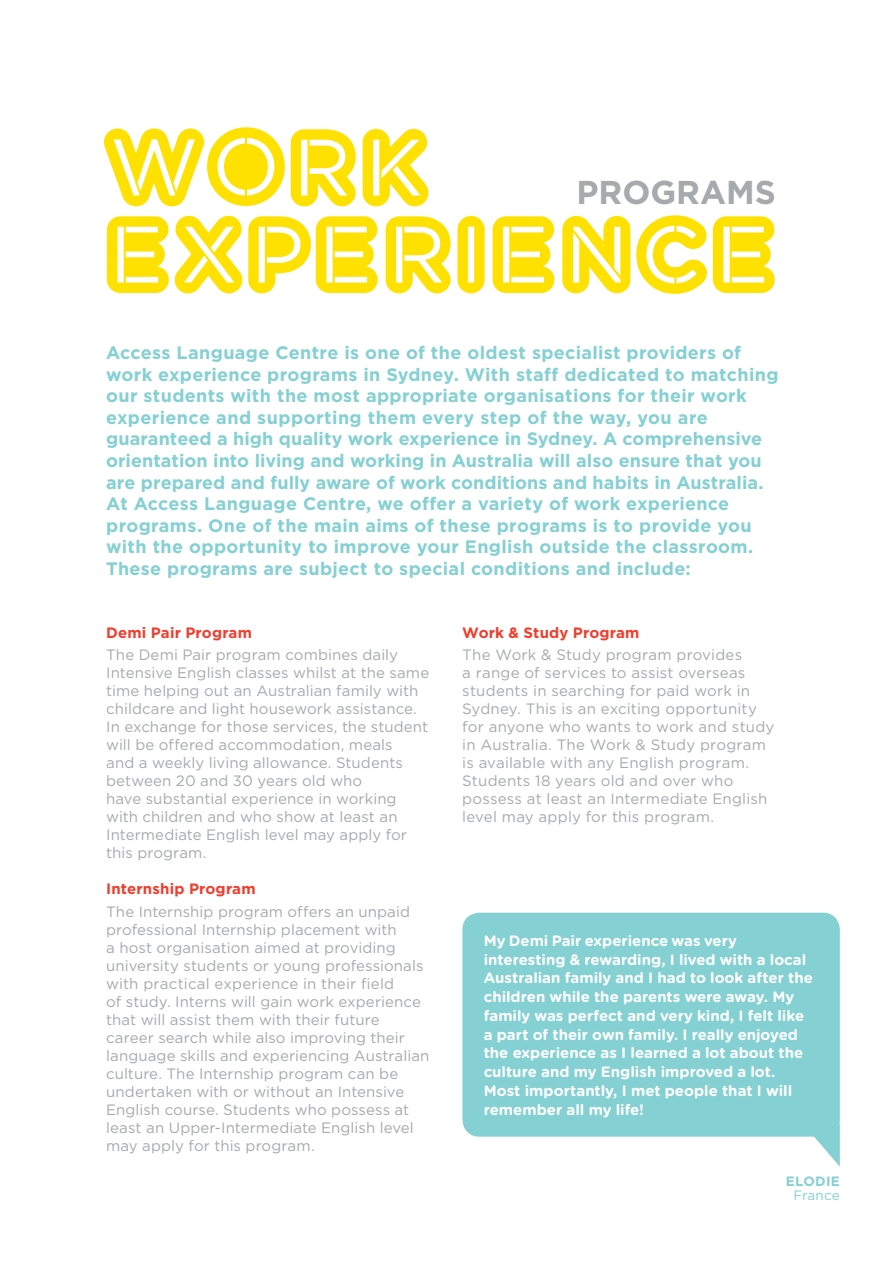
<style>
.page{position:relative;width:893px;height:1263px;background:#fff}
.page>*{position:absolute;margin:0;border:0;box-sizing:border-box;transform-origin:0 0}
.t1{font:99px/87px "Access Stencil";color:#ffe100}
.t2{font:700 33px "Gotham";color:#a7a9ac}
.t3{font:700 18px/21.6px "Gotham";letter-spacing:.015em;color:#84d0d3}
.t4{font:15px/18px "Gotham";letter-spacing:.005em;color:#a7a9ac}
.t5{font:700 15px/18.8px "Gotham Rounded";color:#fff}
.t6{font:700 15px "Gotham";letter-spacing:.01em;color:#ef3e2d}
.t7{font:700 13.5px "Gotham";color:#84d0d3}
.t8{font:13.5px "Gotham";letter-spacing:.005em;color:#84d0d3}
</style>
<div class="page">
<div style="left:462px;top:913px;width:378px;height:224px;background:#84d0d3;border-radius:17px"></div>
<svg style="left:812px;top:1123px;width:28px;height:44px"></svg>
<h1 class="t1" style="left:107px;top:124px;width:677px">WORK<br>EXPERIENCE</h1>
<h2 class="t2" style="left:576px;top:173px;width:201px">PROGRAMS</h2>
<p class="t3" style="left:106px;top:341px;width:674px">Access Language Centre is one of the oldest specialist providers of work experience programs in Sydney. With staff dedicated to matching our students with the most appropriate organisations for their work experience and supporting them every step of the way, you are guaranteed a high quality work experience in Sydney. A comprehensive orientation into living and working in Australia will also ensure that you are prepared and fully aware of work conditions and habits in Australia.<br>At Access Language Centre, we offer a variety of work experience programs. One of the main aims of these programs is to provide you with the opportunity to improve your English outside the classroom.<br>These programs are subject to special conditions and include:</p>
<p class="t6" style="left:106px;top:624px;width:147px">Demi Pair Program</p>
<p class="t4" style="left:106px;top:646px;width:325px">The Demi Pair program combines daily Intensive English classes whilst at the same time helping out an Australian family with childcare and light housework assistance.<br>In exchange for those services, the student will be offered accommodation, meals<br>and a weekly living allowance. Students between 20 and 30 years old who<br>have substantial experience in working with children and who show at least an Intermediate English level may apply for this program.</p>
<p class="t6" style="left:106px;top:880px;width:151px">Internship Program</p>
<p class="t4" style="left:106px;top:902px;width:325px">The Internship program offers an unpaid professional Internship placement with<br>a host organisation aimed at providing university students or young professionals with practical experience in their field<br>of study. Interns will gain work experience that will assist them with their future career search while also improving their language skills and experiencing Australian culture. The Internship program can be undertaken with or without an Intensive English course. Students who possess at least an Upper-Intermediate English level may apply for this program.</p>
<p class="t6" style="left:462px;top:624px;width:179px">Work &amp; Study Program</p>
<p class="t4" style="left:462px;top:646px;width:314px">The Work &amp; Study program provides<br>a range of services to assist overseas students in searching for paid work in Sydney. This is an exciting opportunity for anyone who wants to work and study in Australia. The Work &amp; Study program is available with any English program.<br>Students 18 years old and over who possess at least an Intermediate English level may apply for this program.</p>
<p class="t5" style="left:484px;top:931px;width:331px">My Demi Pair experience was very interesting &amp; rewarding, I lived with a local Australian family and I had to look after the children while the parents were away. My family was perfect and very kind, I felt like a part of their own family. I really enjoyed the experience as I learned a lot about the culture and my English improved a lot.<br>Most importantly, I met people that I will remember all my life!</p>
<p class="t7" style="left:786px;top:1173px;width:19px">Elodie</p>
<p class="t8" style="left:793px;top:1187px;width:48px">France</p>
</div>
